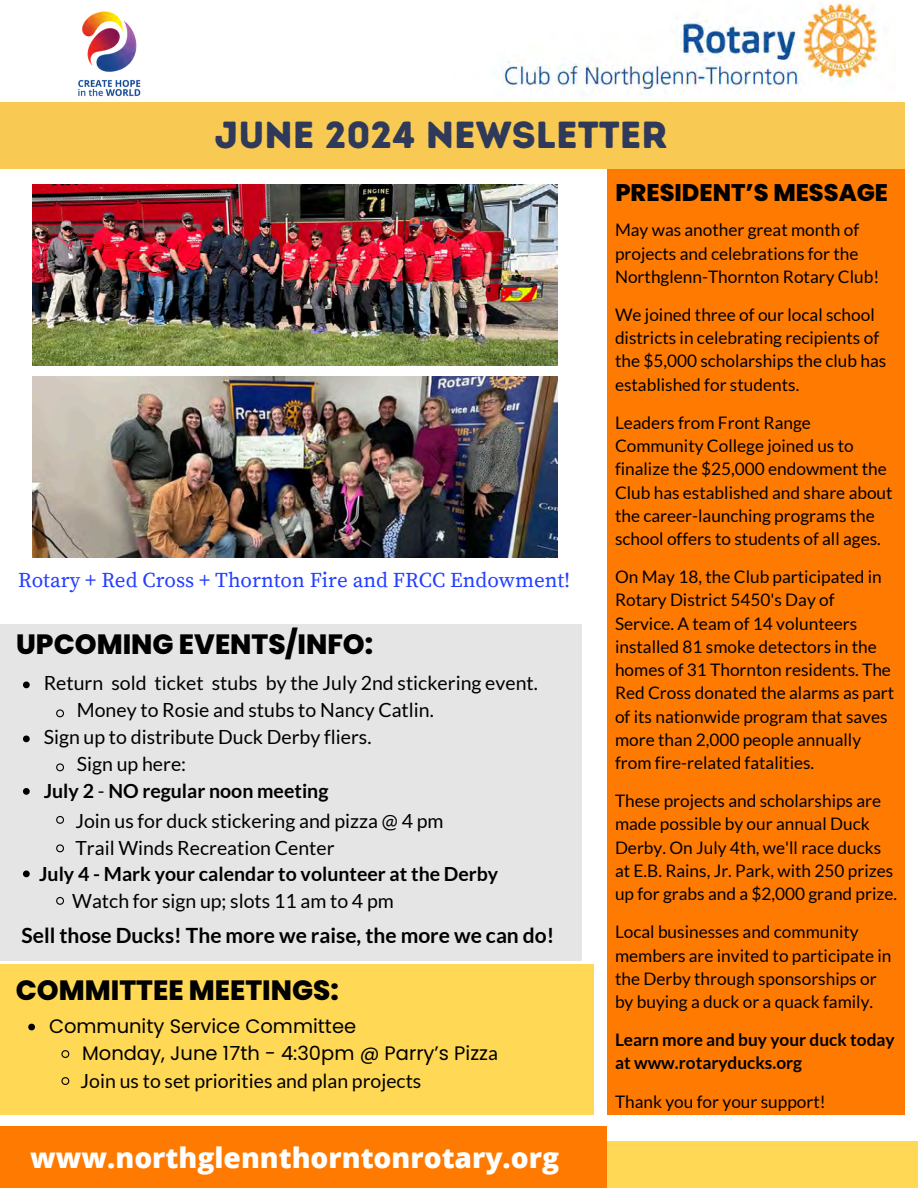
<style>
.page{position:relative;width:918px;height:1188px;background:#fff}
.page>*{position:absolute;margin:0;border:0;box-sizing:border-box;transform-origin:0 0}
.t1{font:37.8px "Intro Rust Base";color:#2f3959}
.t2{font:800 28.2px "Open Sans";color:#fff}
.t3{font:800 27.9px "Poppins";color:#000}
.t4{font:800 24px "Poppins";color:#000}
.t5{font:21px "Source Serif Pro";color:#233dff}
.t6{font:700 21px "Lato";color:#000}
.t7{font:19.5px/27px "Lato";color:#000}
.t8{font:700 19.5px "Lato";color:#000}
.t9{font:19.5px "Poppins";color:#000}
.t10{font:17.25px/23.2px "Lato";color:#000}
.t11{font:700 17.25px/23.2px "Lato";color:#000}
.s1{font-weight:400}
.s2{font-family:"Lato"}
</style>
<div class="page">
<img style="left:32px;top:184px;width:526px;height:181px">
<img style="left:32px;top:377px;width:526px;height:181px">
<img style="left:502px;top:1px;width:378px;height:95px">
<div style="left:607px;top:169px;width:298px;height:945px;background:#ff7a00"></div>
<div style="left:0;top:102px;width:905px;height:67px;background:#f8ca54"></div>
<img style="left:41px;top:2px;width:145px;height:101px;border-radius:2px">
<div style="left:573px;top:1141px;width:345px;height:47px;background:#ffd955"></div>
<div style="left:0;top:624px;width:581px;height:337px;background:#e5e5e5"></div>
<div style="left:0;top:1126px;width:607px;height:62px;background:#ff7a00"></div>
<svg style="left:23px;top:682px;width:7px;height:6px"></svg>
<svg style="left:56px;top:709px;width:8px;height:9px"></svg>
<svg style="left:23px;top:736px;width:7px;height:6px"></svg>
<svg style="left:56px;top:763px;width:8px;height:9px"></svg>
<svg style="left:23px;top:788px;width:7px;height:7px"></svg>
<svg style="left:56px;top:816px;width:8px;height:8px"></svg>
<svg style="left:56px;top:844px;width:8px;height:9px"></svg>
<svg style="left:56px;top:897px;width:8px;height:8px"></svg>
<div style="left:0;top:964px;width:594px;height:151px;background:#ffd955"></div>
<svg style="left:28px;top:1024px;width:7px;height:6px"></svg>
<svg style="left:61px;top:1050px;width:9px;height:8px"></svg>
<svg style="left:23px;top:871px;width:7px;height:6px"></svg>
<svg style="left:61px;top:1077px;width:9px;height:8px"></svg>
<p class="t1" style="left:215px;top:112px;width:454px">JUNE 2024 NEWSLETTER</p>
<h2 class="t4" style="left:615px;top:176px;width:274px">PRESIDENT’S MESSAGE</h2>
<h3 class="t5" style="left:18px;top:568px;width:554px">Rotary + Red Cross + Thornton Fire and FRCC Endowment!</h3>
<h1 class="t3" style="left:16px;top:625px;width:359px">UPCOMING EVENTS/INFO:</h1>
<p class="t7" style="left:44px;top:670px;width:496px">Return sold ticket stubs by the July 2nd stickering event.</p>
<p class="t7" style="left:77px;top:697px;width:359px">Money to Rosie and stubs to Nancy Catlin.</p>
<p class="t7" style="left:44px;top:724px;width:329px">Sign up to distribute Duck Derby fliers.</p>
<p class="t7" style="left:77px;top:751px;width:111px">Sign up here:</p>
<p class="t8" style="left:44px;top:780px;width:286px">July 2 <span class="s1">-</span> NO regular noon meeting</p>
<p class="t7" style="left:75px;top:807px;width:370px">Join us for duck stickering and pizza @ 4 pm<br>Trail Winds Recreation Center</p>
<p class="t8" style="left:39px;top:862px;width:461px">July 4 - Mark your calendar to volunteer at the Derby</p>
<p class="t7" style="left:72px;top:887px;width:323px">Watch for sign up; slots 11 am to 4 pm</p>
<p class="t6" style="left:22px;top:923px;width:534px">Sell those Ducks! The more we raise, the more we can do!</p>
<h4 class="t3" style="left:16px;top:971px;width:325px">COMMITTEE MEETINGS:</h4>
<p class="t9" style="left:49px;top:1012px;width:309px">Community Service Committee</p>
<p class="t9" style="left:82px;top:1039px;width:417px">Monday, June 1<span class="s2">7</span>th - 4:30pm @ Parry’s Pizz<span class="s2">a</span></p>
<p class="t7" style="left:81px;top:1067px;width:342px">Join us to set priorities and plan projects</p>
<p class="t2" style="left:30px;top:1138px;width:530px">www.northglennthorntonrotary.org</p>
<p class="t10" style="left:615px;top:218px;width:266px">May was another great month of projects and celebrations for the<br>Northglenn-Thornton Rotary Club!</p>
<p class="t10" style="left:615px;top:303px;width:273px">We joined three of our local school districts in celebrating recipients of the $5,000 scholarships the club has established for students.</p>
<p class="t10" style="left:615px;top:411px;width:279px">Leaders from Front Range Community College joined us to finalize the $25,000 endowment the Club has established and share about the career-launching programs the school offers to students of all ages.</p>
<p class="t10" style="left:615px;top:565px;width:281px">On May 18, the Club participated in Rotary District 5450's Day of Service. A team of 14 volunteers installed 81 smoke detectors in the homes of 31 Thornton residents. The Red Cross donated the alarms as part of its nationwide program that saves more than 2,000 people annually from fire-related fatalities.</p>
<p class="t10" style="left:615px;top:789px;width:284px">These projects and scholarships are made possible by our annual Duck Derby. On July 4th, we'll race ducks at E.B. Rains, Jr. Park, with 250 prizes up for grabs and a $2,000 grand prize.</p>
<p class="t10" style="left:615px;top:920px;width:278px">Local businesses and community members are invited to participate in the Derby through sponsorships or by buying a duck or a quack family.</p>
<p class="t11" style="left:615px;top:1028px;width:281px">Learn more and buy your duck today at www.rotaryducks.org</p>
<p class="t10" style="left:615px;top:1090px;width:212px">Thank you for your support!</p>
</div>
